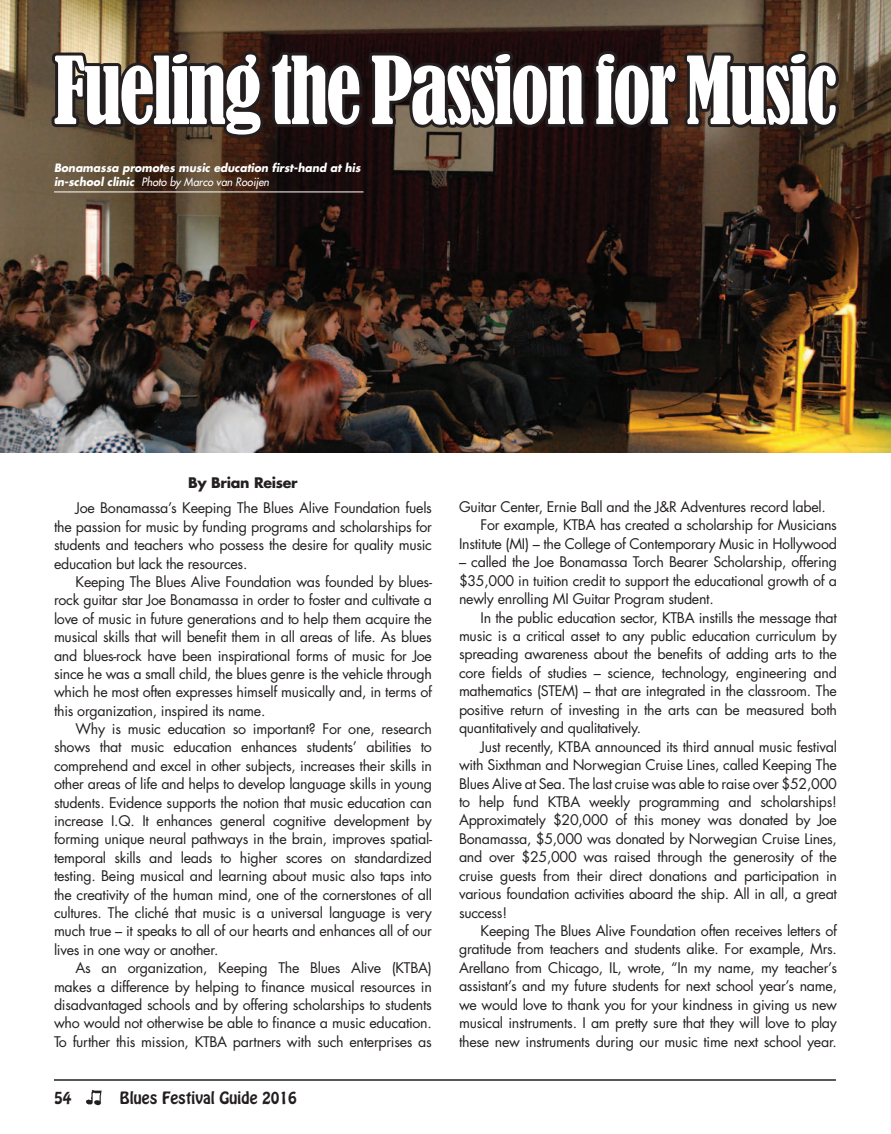
<style>
.page{position:relative;width:891px;height:1134px;background:#fff}
.page>*{position:absolute;margin:0;border:0;box-sizing:border-box;transform-origin:0 0}
.t1{font:condensed 87px "Bernard";letter-spacing:-.03em;color:#fff;scale:.9 1}
.t2{font:15px "Hobo Std";color:#231f20}
.t3{font:14.25px/18.5px "Futura";letter-spacing:-.02em;color:#231f20;text-align:justify}
.t4{font:700 14.25px "Futura";letter-spacing:-.02em;color:#231f20}
.t5{font:italic 700 11.25px/13.6px "Futura";color:#fff;scale:.95 1}
.s1{font-weight:400}
</style>
<div class="page">
<img style="left:0;top:0;width:891px;height:452px">
<hr style="left:54px;top:1079px;width:782px;height:2px;background:#231f20">
<svg style="left:46px;top:29px;width:798px;height:113px;background:#382a23"></svg>
<hr style="left:54px;top:192px;width:310px;height:1px;background:#fff">
<img style="left:86px;top:1089px;width:16px;height:17px">
<h1 class="t1" style="left:54px;top:40px;width:871px">Fueling the Passion for Music</h1>
<p class="t5" style="left:54px;top:161px;width:324px">Bonamassa promotes music education first-hand at his in-school clinic <span class="s1">Photo by Marco van Rooijen</span></p>
<p class="t4" style="left:188px;top:473px;width:111px">By Brian Reiser</p>
<p class="t3" style="left:54px;top:499px;width:380px;text-indent:22px">Joe Bonamassa’s Keeping The Blues Alive Foundation fuels the passion for music by funding programs and scholarships for students and teachers who possess the desire for quality music education but lack the resources.</p>
<p class="t3" style="left:54px;top:572px;width:380px;text-indent:22px">Keeping The Blues Alive Foundation was founded by blues&shy;rock guitar star Joe Bonamassa in order to foster and cultivate a love of music in future generations and to help them acquire the musical skills that will benefit them in all areas of life. As blues and blues-rock have been inspirational forms of music for Joe since he was a small child, the blues genre is the vehicle through which he most often expresses himself musically and, in terms of this organization, inspired its name.</p>
<p class="t3" style="left:54px;top:719px;width:380px;text-indent:22px">Why is music education so important? For one, research shows that music education enhances students’ abilities to comprehend and excel in other subjects, increases their skills in other areas of life and helps to develop language skills in young students. Evidence supports the notion that music education can increase I.Q. It enhances general cognitive development by forming unique neural pathways in the brain, improves spatial&shy;temporal skills and leads to higher scores on standardized testing. Being musical and learning about music also taps into the creativity of the human mind, one of the cornerstones of all cultures. The cliché that music is a universal language is very much true – it speaks to all of our hearts and enhances all of our lives in one way or another.</p>
<p class="t3" style="left:54px;top:959px;width:379px;text-indent:22px">As an organization, Keeping The Blues Alive (KTBA) makes a difference by helping to finance musical resources in disadvantaged schools and by offering scholarships to students who would not otherwise be able to finance a music education.<br>To further this mission, KTBA partners with such enterprises as</p>
<p class="t2" style="left:54px;top:1087px;width:19px">54</p>
<p class="t2" style="left:120px;top:1087px;width:179px">Blues Festival Guide 2016</p>
<p class="t3" style="left:459px;top:497px;width:368px">Guitar Center, Ernie Ball and the J&amp;R Adventures record label.</p>
<p class="t3" style="left:481px;top:516px;width:358px">For example, KTBA has created a scholarship for Musicians</p>
<p class="t3" style="left:459px;top:534px;width:379px">Institute (MI) – the College of Contemporary Music in Hollywood</p>
<p class="t3" style="left:459px;top:553px;width:380px">– called the Joe Bonamassa Torch Bearer Scholarship, offering $35,000 in tuition credit to support the educational growth of a newly enrolling MI Guitar Program student.</p>
<p class="t3" style="left:459px;top:608px;width:380px;text-indent:22px">In the public education sector, KTBA instills the message that music is a critical asset to any public education curriculum by spreading awareness about the benefits of adding arts to the core fields of studies – science, technology, engineering and mathematics (STEM) – that are integrated in the classroom. The positive return of investing in the arts can be measured both quantitatively and qualitatively.</p>
<p class="t3" style="left:459px;top:737px;width:380px;text-indent:22px">Just recently, KTBA announced its third annual music festival with Sixthman and Norwegian Cruise Lines, called Keeping The Blues Alive at Sea. The last cruise was able to raise over $52,000 to help fund KTBA weekly programming and scholarships!<br>Approximately $20,000 of this money was donated by Joe Bonamassa, $5,000 was donated by Norwegian Cruise Lines, and over $25,000 was raised through the generosity of the cruise guests from their direct donations and participation in various foundation activities aboard the ship. All in all, a great success!</p>
<p class="t3" style="left:459px;top:921px;width:380px;text-indent:22px">Keeping The Blues Alive Foundation often receives letters of gratitude from teachers and students alike. For example, Mrs.<br>Arellano from Chicago, IL, wrote, “In my name, my teacher’s assistant’s and my future students for next school year’s name, we would love to thank you for your kindness in giving us new musical instruments. I am pretty sure that they will love to play these new instruments during our music time next school year.</p>
</div>
